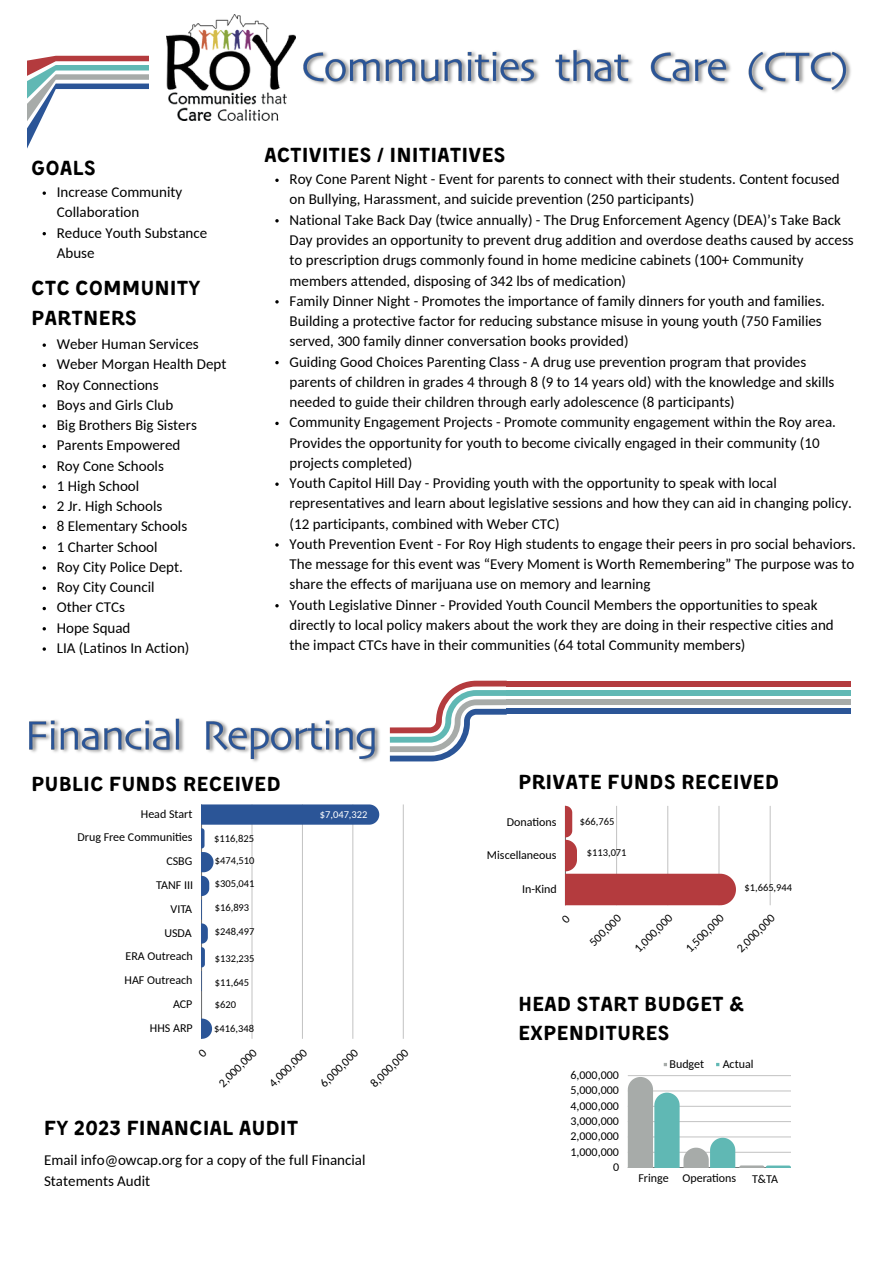
<style>
.page{position:relative;width:893px;height:1264px;background:#fff}
.page>*{position:absolute;margin:0;border:0;box-sizing:border-box;transform-origin:0 0}
.t1{font:21px/29.2px "Kent 4 F";color:#000}
.t2{font:15px/20.2px "Carlito";color:#000}
.t3{font:12px/23.9px "Carlito";color:#000;text-align:right}
.t4{font:10.5px "Carlito";color:#000}
.t5{font:10.5px "Carlito";color:#fff}
</style>
<div class="page">
<hr style="left:403px;top:804px;width:1px;height:234px;background:#000">
<svg style="left:201px;top:804px;width:178px;height:234px"></svg>
<hr style="left:769px;top:805px;width:1px;height:100px;background:#000">
<svg style="left:565px;top:805px;width:171px;height:100px"></svg>
<svg style="left:663px;top:1063px;width:4px;height:3px"></svg>
<svg style="left:716px;top:1062px;width:3px;height:4px"></svg>
<hr style="left:627px;top:1075px;width:163px;height:1px;background:#000">
<hr style="left:627px;top:1167px;width:163px;height:1px;background:#000">
<svg style="left:627px;top:1076px;width:163px;height:91px"></svg>
<img style="left:303px;top:49px;width:548px;height:44px">
<img style="left:166px;top:15px;width:129px;height:106px">
<img style="left:29px;top:718px;width:351px;height:44px">
<div style="left:506px;top:708px;width:116px;height:6px;background:#2b5597"></div>
<div style="left:506px;top:699px;width:116px;height:6px;background:#a7aba9"></div>
<div style="left:506px;top:690px;width:116px;height:5px;background:#60b8b4"></div>
<div style="left:506px;top:680px;width:116px;height:6px;background:#b43b3e"></div>
<svg style="left:28px;top:56px;width:120px;height:91px"></svg>
<svg style="left:390px;top:680px;width:116px;height:81px"></svg>
<div style="left:621px;top:708px;width:116px;height:6px;background:#2b5597"></div>
<div style="left:621px;top:699px;width:116px;height:6px;background:#a7aba9"></div>
<div style="left:621px;top:690px;width:116px;height:5px;background:#60b8b4"></div>
<div style="left:621px;top:680px;width:116px;height:6px;background:#b43b3e"></div>
<div style="left:734px;top:708px;width:116px;height:6px;background:#2b5597"></div>
<div style="left:734px;top:699px;width:116px;height:6px;background:#a7aba9"></div>
<div style="left:734px;top:690px;width:116px;height:5px;background:#60b8b4"></div>
<div style="left:734px;top:680px;width:116px;height:6px;background:#b43b3e"></div>
<svg style="left:43px;top:191px;width:3px;height:4px"></svg>
<svg style="left:275px;top:179px;width:4px;height:3px"></svg>
<svg style="left:275px;top:219px;width:4px;height:3px"></svg>
<svg style="left:275px;top:300px;width:4px;height:3px"></svg>
<svg style="left:275px;top:361px;width:4px;height:3px"></svg>
<svg style="left:275px;top:422px;width:4px;height:3px"></svg>
<svg style="left:275px;top:482px;width:4px;height:4px"></svg>
<svg style="left:275px;top:543px;width:4px;height:3px"></svg>
<svg style="left:275px;top:604px;width:4px;height:3px"></svg>
<svg style="left:43px;top:343px;width:3px;height:4px"></svg>
<svg style="left:43px;top:424px;width:3px;height:4px"></svg>
<svg style="left:43px;top:505px;width:3px;height:4px"></svg>
<svg style="left:43px;top:586px;width:3px;height:4px"></svg>
<p class="t1" style="left:31px;top:155px;width:66px">GOALS</p>
<h2 class="t2" style="left:57px;top:183px;width:127px">Increase Community<br>Collaboration</h2>
<p class="t2" style="left:57px;top:224px;width:152px">Reduce Youth Substance<br>Abuse</p>
<h2 class="t1" style="left:31px;top:275px;width:171px">CTC COMMUNITY<br>PARTNERS</h2>
<p class="t2" style="left:57px;top:335px;width:143px">Weber Human Services</p>
<p class="t2" style="left:57px;top:355px;width:171px">Weber Morgan Health Dept</p>
<p class="t2" style="left:57px;top:376px;width:103px">Roy Connections</p>
<p class="t2" style="left:57px;top:396px;width:118px">Boys and Girls Club</p>
<p class="t2" style="left:57px;top:416px;width:141px">Big Brothers Big Sisters</p>
<h2 class="t2" style="left:57px;top:436px;width:125px">Parents Empowered</h2>
<p class="t2" style="left:57px;top:457px;width:109px">Roy Cone Schools</p>
<p class="t2" style="left:57px;top:477px;width:84px">1 High School</p>
<p class="t2" style="left:57px;top:497px;width:107px">2 Jr. High Schools</p>
<p class="t2" style="left:57px;top:517px;width:132px">8 Elementary Schools</p>
<p class="t2" style="left:57px;top:538px;width:102px">1 Charter School</p>
<p class="t2" style="left:57px;top:558px;width:127px">Roy City Police Dept.</p>
<p class="t2" style="left:57px;top:578px;width:99px">Roy City Council</p>
<p class="t2" style="left:57px;top:598px;width:70px">Other CTCs</p>
<p class="t2" style="left:57px;top:619px;width:75px">Hope Squad</p>
<p class="t2" style="left:57px;top:639px;width:134px">LIA (Latinos In Action)</p>
<p class="t1" style="left:264px;top:142px;width:243px">ACTIVITIES / INITIATIVES</p>
<p class="t2" style="left:289px;top:170px;width:551px">Roy Cone Parent Night - Event for parents to connect with their students. Content focused on Bullying, Harassment, and suicide prevention (250 participants)</p>
<p class="t2" style="left:289px;top:211px;width:565px">National Take Back Day (twice annually) - The Drug Enforcement Agency (DEA)’s Take Back Day provides an opportunity to prevent drug addition and overdose deaths caused by access to prescription drugs commonly found in home medicine cabinets (100+ Community members attended, disposing of 342 lbs of medication)</p>
<p class="t2" style="left:289px;top:292px;width:537px">Family Dinner Night - Promotes the importance of family dinners for youth and families.<br>Building a protective factor for reducing substance misuse in young youth (750 Families served, 300 family dinner conversation books provided)</p>
<p class="t2" style="left:289px;top:353px;width:546px">Guiding Good Choices Parenting Class - A drug use prevention program that provides parents of children in grades 4 through 8 (9 to 14 years old) with the knowledge and skills needed to guide their children through early adolescence (8 participants)</p>
<h2 class="t2" style="left:289px;top:413px;width:548px">Community Engagement Projects - Promote community engagement within the Roy area.<br>Provides the opportunity for youth to become civically engaged in their community (10 projects completed)</h2>
<p class="t2" style="left:289px;top:474px;width:564px">Youth Capitol Hill Day - Providing youth with the opportunity to speak with local representatives and learn about legislative sessions and how they can aid in changing policy. (12 participants, combined with Weber CTC)</p>
<p class="t2" style="left:289px;top:535px;width:567px;text-align:justify">Youth Prevention Event - For Roy High students to engage their peers in pro social behaviors.<br>The message for this event was “Every Moment is Worth Remembering” The purpose was to share the effects of marijuana use on memory and learning</p>
<h2 class="t2" style="left:289px;top:596px;width:545px">Youth Legislative Dinner - Provided Youth Council Members the opportunities to speak directly to local policy makers about the work they are doing in their respective cities and the impact CTCs have in their communities (64 total Community members)</h2>
<p class="t1" style="left:31px;top:771px;width:251px">PUBLIC FUNDS RECEIVED</p>
<p class="t3" style="left:77px;top:802px;width:117px">Head Start<br>Drug Free Communiti es<br>CSBG<br>TANF III<br>VITA<br>USDA<br>ERA Outreach<br>HAF Outreach<br>ACP<br>HHS ARP</p>
<p class="t4" style="left:214px;top:834px;width:42px">$116,825</p>
<p class="t4" style="left:215px;top:856px;width:41px">$474,510</p>
<p class="t4" style="left:215px;top:879px;width:41px">$305,041</p>
<p class="t4" style="left:215px;top:903px;width:36px">$16,893</p>
<p class="t4" style="left:215px;top:927px;width:41px">$248,497</p>
<p class="t4" style="left:215px;top:953px;width:41px">$132,235</p>
<p class="t4" style="left:215px;top:978px;width:36px">$11,645</p>
<p class="t4" style="left:215px;top:1000px;width:23px">$620</p>
<h3 class="t4" style="left:214px;top:1024px;width:41px">$416,348</h3>
<p class="t5" style="left:320px;top:810px;width:49px">$7,047,322</p>
<p class="t3" style="left:213px;top:1077px;width:50px;rotate:-45deg">2,000,000</p>
<p class="t3" style="left:263px;top:1077px;width:50px;rotate:-45deg">4,000,000</p>
<p class="t3" style="left:314px;top:1077px;width:50px;rotate:-45deg">6,000,000</p>
<p class="t3" style="left:364px;top:1077px;width:50px;rotate:-45deg">8,000,000</p>
<p class="t1" style="left:44px;top:1115px;width:256px">FY 2023 FINANCIAL AUDIT</p>
<p class="t2" style="left:44px;top:1151px;width:323px">Email info@owcap.org for a copy of the full Financial<br>Statements Audit</p>
<p class="t1" style="left:518px;top:768px;width:263px">PRIVATE FUNDS RECEIVED</p>
<p class="t3" style="left:507px;top:810px;width:51px">Donati ons</p>
<p class="t3" style="left:487px;top:844px;width:71px">Miscellaneous</p>
<p class="t3" style="left:522px;top:878px;width:36px">In-Kind</p>
<p class="t4" style="left:580px;top:817px;width:36px">$66,765</p>
<p class="t4" style="left:586px;top:848px;width:41px">$113,071</p>
<p class="t4" style="left:744px;top:883px;width:49px">$1,665,944</p>
<p class="t3" style="left:583px;top:936px;width:29px;rotate:-45deg">50 ,0</p>
<p class="t3" style="left:628px;top:942px;width:38px;rotate:-45deg">1,0 ,0</p>
<p class="t3" style="left:679px;top:942px;width:38px;rotate:-45deg">1,50 ,0</p>
<p class="t3" style="left:731px;top:942px;width:38px;rotate:-45deg">2,0 ,0</p>
<p class="t1" style="left:518px;top:991px;width:228px">HEAD START BUDGET &amp;<br>EXPENDITURES</p>
<p class="t3" style="left:570px;top:1063px;width:50px">6,000,000</p>
<p class="t3" style="left:570px;top:1079px;width:50px">5,000,000</p>
<p class="t3" style="left:570px;top:1094px;width:50px">4,000,000</p>
<p class="t3" style="left:570px;top:1109px;width:50px">3,000,000</p>
<p class="t3" style="left:570px;top:1125px;width:50px">2,000,000</p>
<p class="t3" style="left:570px;top:1140px;width:50px">1,000,000</p>
<p class="t3" style="left:613px;top:1155px;width:8px">0</p>
<p class="t3" style="left:669px;top:1052px;width:36px">Budget</p>
<p class="t3" style="left:722px;top:1052px;width:32px">Actual</p>
<p class="t3" style="left:638px;top:1167px;width:99px">Fringe Operati ons</p>
<p class="t3" style="left:752px;top:1168px;width:27px">T&amp;TA</p>
</div>
